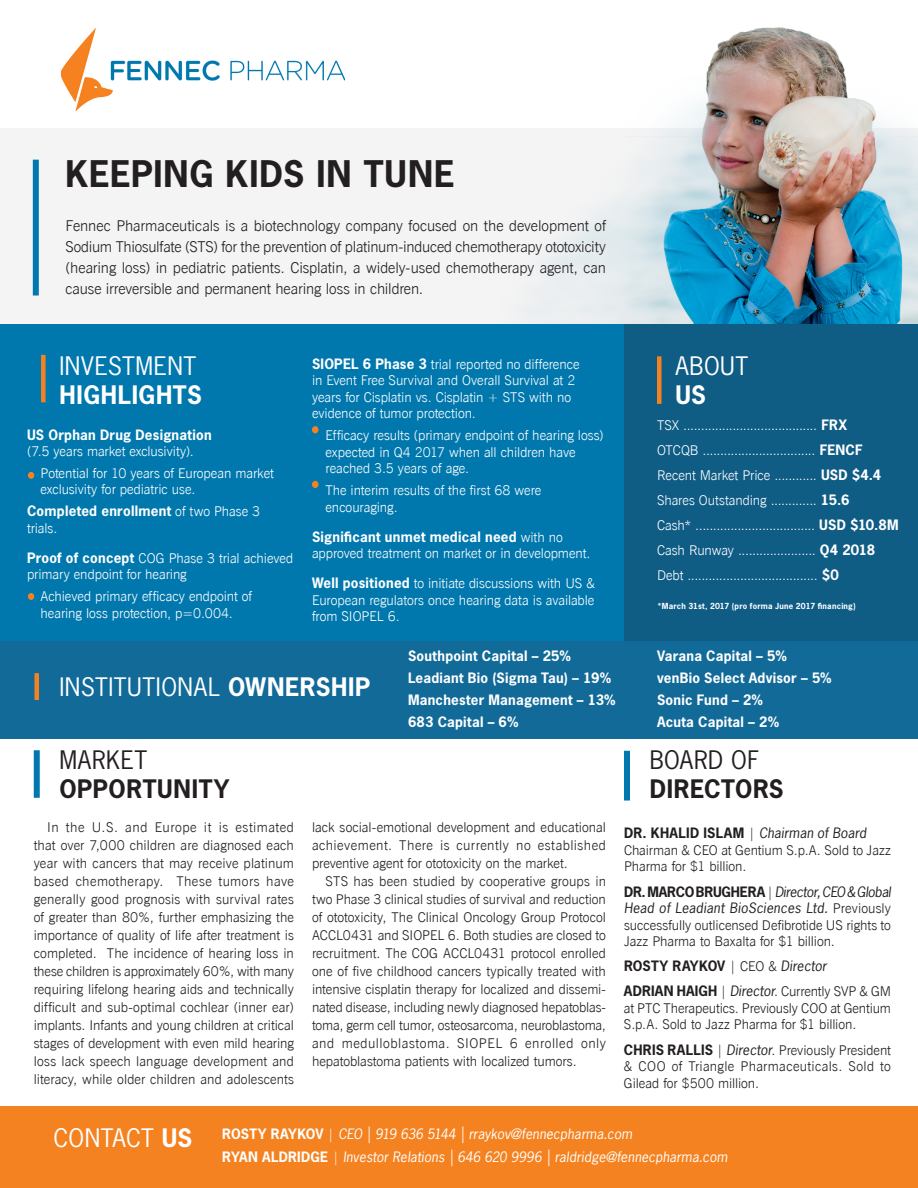
<style>
.page{position:relative;width:918px;height:1188px;background:#fff}
.page>*{position:absolute;margin:0;border:0;box-sizing:border-box;transform-origin:0 0}
.t1{font:700 34.5px "News Gothic Std";letter-spacing:.025em;color:#231f20}
.t2{font:24px/28.8px "News Gothic Std";letter-spacing:.025em;color:#fff}
.t3{font:700 24px "News Gothic Std";letter-spacing:.025em;color:#231f20}
.t4{font:24px "News Gothic Std";letter-spacing:.02em;color:#231f20}
.t5{font:24px "News Gothic Std";letter-spacing:.005em;color:#fff}
.t6{font:700 24px "News Gothic Std";color:#fff}
.body{font:300 15px/21px "News Gothic BT";letter-spacing:-.005em;color:#231f20;text-align:justify}
.body-2{font:300 13.5px/18px "News Gothic BT";color:#231f20;text-align:justify}
.body-3{font:300 13.5px/16.5px "News Gothic BT";color:#fff}
.body-4{font:700 13.5px/16.5px "News Gothic Std";letter-spacing:.02em;color:#fff}
.body-5{font:italic 13.5px "News Gothic Std";letter-spacing:.005em;color:#fff}
.body-6{font:italic 13.5px "News Gothic Std";letter-spacing:.01em;color:#231f20}
.body-7{font:700 13.5px "News Gothic Std";color:#231f20}
.body-8{font:700 7.8px "News Gothic Std";letter-spacing:.03em;color:#fff}
.s1{font-weight:700}
.s2{font-family:"News Gothic Std";font-weight:700}
.s3{font-family:"News Gothic BT";font-weight:300}
.s4{font-weight:700;font-style:normal}
.s5{font-family:"News Gothic BT";font-weight:300;font-style:normal}
.s6{font-family:"News Gothic Std";font-weight:400;font-style:italic}
.s7{font-weight:400;font-style:italic}
</style>
<div class="page">
<div style="left:606px;top:321px;width:312px;height:334px;background:#0f5c85"></div>
<div style="left:0;top:321px;width:624px;height:335px;background:#0078ae"></div>
<div style="left:0;top:1107px;width:918px;height:81px;background:#f58220"></div>
<div style="left:0;top:642px;width:918px;height:97px;background:#126a99"></div>
<div style="left:0;top:129px;width:918px;height:195px;background:#f4f4f4"></div>
<img style="left:61px;top:28px;width:52px;height:83px">
<img style="left:107px;top:56px;width:238px;height:27px">
<div style="left:33px;top:160px;width:6px;height:136px;background:#0078ae"></div>
<div style="left:34px;top:673px;width:5px;height:27px;background:#f58220"></div>
<div style="left:624px;top:751px;width:6px;height:50px;background:#0078ae"></div>
<div style="left:41px;top:355px;width:5px;height:47px;background:#f58220"></div>
<div style="left:34px;top:750px;width:6px;height:48px;background:#0078ae"></div>
<div style="left:657px;top:356px;width:5px;height:48px;background:#f58220"></div>
<img style="left:457px;top:27px;width:461px;height:297px">
<div style="left:312px;top:426px;width:6px;height:7px;background:#f58220;border-radius:50%"></div>
<div style="left:312px;top:481px;width:6px;height:7px;background:#f58220;border-radius:50%"></div>
<div style="left:28px;top:472px;width:6px;height:7px;background:#f58220;border-radius:50%"></div>
<div style="left:28px;top:593px;width:6px;height:7px;background:#f58220;border-radius:50%"></div>
<p class="t1" style="left:65px;top:151px;width:391px">KEEPING KIDS IN TUNE</p>
<p class="body" style="left:65px;top:215px;width:542px">Fennec Pharmaceuticals is a biotechnology company focused on the development of Sodium Thiosulfate (STS) for the prevention of platinum-induced chemotherapy ototoxicity (hearing loss) in pediatric patients. Cisplatin, a widely-used chemotherapy agent, can cause irreversible and permanent hearing loss in children.</p>
<p class="t2" style="left:59px;top:351px;width:144px">INVESTMENT<br><span class="s1">HIGHLIGHTS</span></p>
<p class="body-3" style="left:27px;top:426px;width:186px"><span class="s2">US Orphan Drug Designation </span>(7.5 years market exclusivity).</p>
<p class="body-3" style="left:40px;top:465px;width:235px">Potential for 10 years of European market exclusivity for pediatric use.</p>
<p class="body-4" style="left:27px;top:503px;width:235px">Completed enrollment <span class="s3">of two Phase 3 trials.</span></p>
<p class="body-3" style="left:27px;top:550px;width:268px"><span class="s2">Proof of concept</span> COG Phase 3 trial achieved primary endpoint for hearing</p>
<p class="body-3" style="left:40px;top:588px;width:213px">Achieved primary efficacy endpoint of hearing loss protection, p=0.004.</p>
<p class="body-3" style="left:312px;top:356px;width:269px"><span class="s2">SIOPEL 6 Phase 3</span> trial reported no difference in Event Free Survival and Overall Survival at 2 years for Cisplatin vs. Cisplatin + STS with no evidence of tumor protection.</p>
<p class="body-3" style="left:326px;top:427px;width:280px">Efficacy results (primary endpoint of hearing loss) expected in Q4 2017 when all children have reached 3.5 years of age.</p>
<p class="body-3" style="left:326px;top:482px;width:217px">The interim results of the first 68 were encouraging.</p>
<p class="body-3" style="left:312px;top:528px;width:280px"><span class="s2">Significant unmet medical need</span> with no approved treatment on market or in development.</p>
<p class="body-3" style="left:312px;top:575px;width:284px;text-align:justify"><span class="s2">Well positioned</span> to initiate discussions with US &amp; European regulators once hearing data is available from SIOPEL 6.</p>
<p class="t2" style="left:59px;top:672px;width:312px">INSTITUTIONAL <span class="s1">OWNERSHIP</span></p>
<p class="t4" style="left:59px;top:744px;width:89px">MARKET</p>
<p class="t3" style="left:59px;top:773px;width:172px">OPPORTUNITY</p>
<p class="body-4" style="left:408px;top:647px;width:164px">Southpoint Capital – 25%</p>
<p class="body-4" style="left:408px;top:669px;width:205px">Leadiant Bio (Sigma Tau) – 19%</p>
<p class="body-4" style="left:408px;top:692px;width:209px">Manchester Management – 13%</p>
<p class="body-4" style="left:408px;top:714px;width:112px">683 Capital – 6%</p>
<p class="t2" style="left:675px;top:351px;width:74px">ABOUT</p>
<p class="t6" style="left:675px;top:379px;width:32px">US</p>
<p class="body-3" style="left:657px;top:416px;width:192px">TSX ...................................... <span class="s2">FRX</span></p>
<p class="body-3" style="left:657px;top:442px;width:207px">OTCQB ................................ <span class="s2">FENCF</span></p>
<p class="body-3" style="left:657px;top:467px;width:226px">Recent Market Price ............ <span class="s2">USD $4.4</span></p>
<p class="body-3" style="left:657px;top:492px;width:194px">Shares Outstanding ............. <span class="s2">15.6</span></p>
<p class="body-3" style="left:657px;top:517px;width:243px">Cash* .................................. <span class="s2">USD $10.8M</span></p>
<p class="body-3" style="left:657px;top:542px;width:220px">Cash Runway ...................... <span class="s2">Q4 2018</span></p>
<p class="body-3" style="left:657px;top:567px;width:183px">Debt ..................................... <span class="s2">$0</span></p>
<p class="body-8" style="left:657px;top:601px;width:200px">*March 31st, 2017 (pro forma June 2017 financing)</p>
<p class="body-4" style="left:657px;top:647px;width:131px">Varana Capital – 5%</p>
<p class="body-4" style="left:657px;top:669px;width:176px">venBio Select Advisor – 5%</p>
<p class="body-4" style="left:657px;top:692px;width:108px">Sonic Fund – 2%</p>
<p class="body-4" style="left:657px;top:714px;width:124px">Acuta Capital – 2%</p>
<p class="t4" style="left:650px;top:745px;width:111px">BOARD OF</p>
<p class="t3" style="left:650px;top:773px;width:136px">DIRECTORS</p>
<p class="body-2" style="left:34px;top:818px;width:262px;text-indent:14px">In the U.S. and Europe it is estimated that over 7,000 children are diagnosed each year with cancers that may receive platinum based chemotherapy. These tumors have generally good prognosis with survival rates of greater than 80%, further emphasizing the importance of quality of life after treatment is completed. The incidence of hearing loss in these children is approximately 60%, with many requiring lifelong hearing aids and technically difficult and sub-optimal cochlear (inner ear) implants. Infants and young children at critical stages of development with even mild hearing loss lack speech language development and literacy, while older children and adolescents</p>
<p class="body-2" style="left:312px;top:818px;width:295px">lack social-emotional development and educational achievement. There is currently no established preventive agent for ototoxicity on the market.</p>
<p class="body-2" style="left:312px;top:872px;width:296px;text-indent:14px">STS has been studied by cooperative groups in two Phase 3 clinical studies of survival and reduction of ototoxicity, The Clinical Oncology Group Protocol ACCL0431 and SIOPEL 6. Both studies are closed to recruitment. The COG ACCL0431 protocol enrolled one of five childhood cancers typically treated with intensive cisplatin therapy for localized and dissemi&shy;nated disease, including newly diagnosed hepatoblas&shy;toma, germ cell tumor, osteosarcoma, neuroblastoma, and medulloblastoma. SIOPEL 6 enrolled only hepatoblastoma patients with localized tumors.</p>
<p class="body-6" style="left:624px;top:825px;width:244px"><span class="s4">DR. KHALID ISLAM</span> <span class="s5">|</span> Chairman of Board</p>
<p class="body-2" style="left:624px;top:842px;width:269px;line-height:16.5px">Chairman &amp; CEO at Gentium S.p.A. Sold to Jazz<br>Pharma for $1 billion.</p>
<p class="body-2" style="left:624px;top:883px;width:269px;line-height:16.5px"><span class="s2">DR. MARCO BRUGHERA</span> | <span class="s6">Director, CEO &amp; Global Head of Leadiant BioSciences Ltd.</span> Previously successfully outlicensed Defibrotide US rights to Jazz Pharma to Baxalta for $1 billion.</p>
<p class="body-7" style="left:624px;top:957px;width:204px">ROSTY RAYKOV <span class="s3">| CEO &amp;</span> <span class="s7">Director</span></p>
<p class="body-2" style="left:624px;top:983px;width:269px;line-height:16.5px"><span class="s2">ADRIAN HAIGH</span> | <span class="s6">Director</span>. Currently SVP &amp; GM at PTC Therapeutics. Previously COO at Gentium S.p.A. Sold to Jazz Pharma for $1 billion.</p>
<p class="body-2" style="left:624px;top:1041px;width:269px;line-height:16.5px"><span class="s2">CHRIS RALLIS</span> | <span class="s6">Director</span>. Previously President &amp; COO of Triangle Pharmaceuticals. Sold to Gilead for $500 million.</p>
<p class="body-5" style="left:222px;top:1125px;width:411px"><span class="s4">ROSTY RAYKOV</span> <span class="s5">|</span> CEO | 919 636 5144 | rraykov@fennecpharma.com</p>
<p class="body-5" style="left:222px;top:1148px;width:507px"><span class="s4">RYAN ALDRIDGE</span> <span class="s5">|</span> Investor Relations | 646 620 9996 | raldridge@fennecpharma.com</p>
<p class="t5" style="left:54px;top:1123px;width:140px">CONTACT <span class="s1">US</span></p>
</div>
